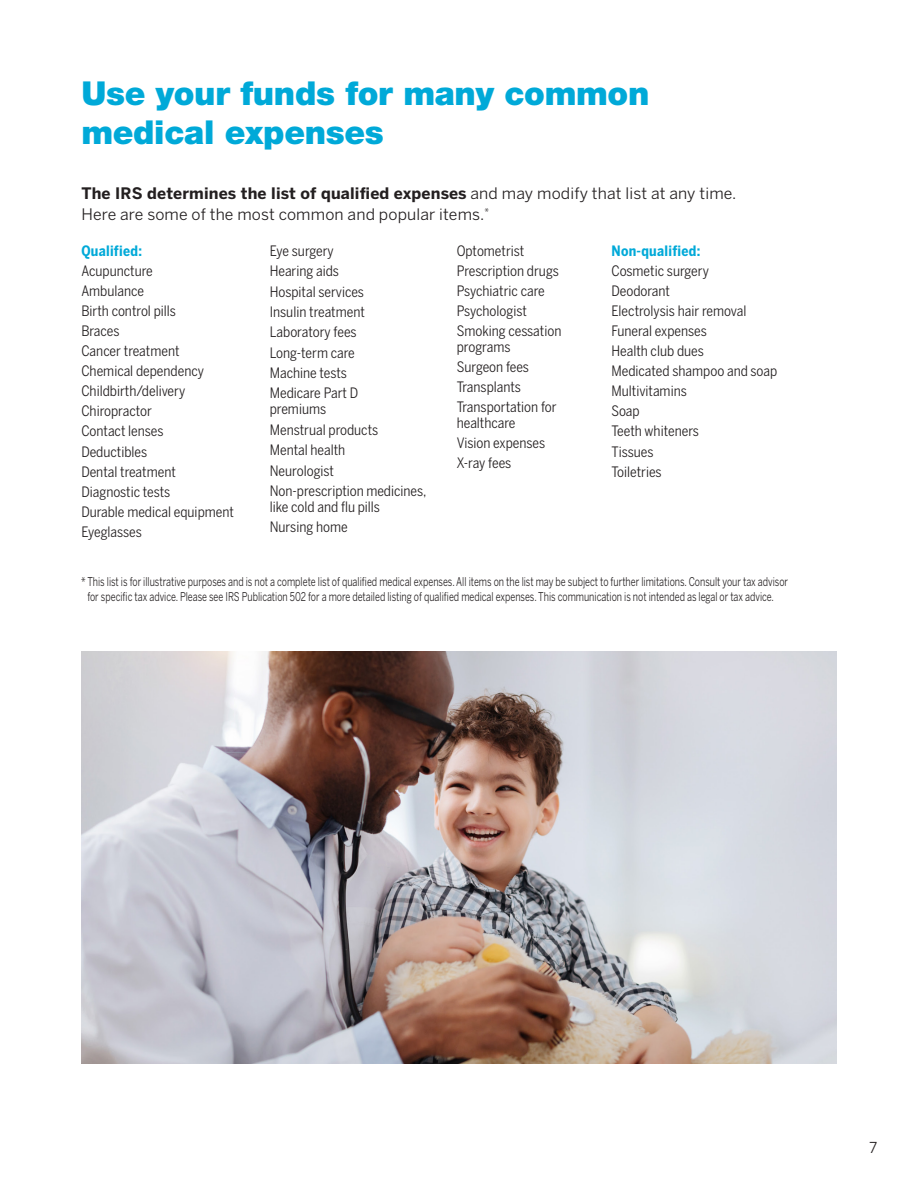
<style>
.page{position:relative;width:918px;height:1188px;background:#fff}
.page>*{position:absolute;margin:0;border:0;box-sizing:border-box;transform-origin:0 0}
.t1{font:900 33px/39px "Helvetica Neue LT Std";letter-spacing:-.01em;color:#00a9d8}
.t2{font:15.75px/21px "Benton Sans";letter-spacing:.01em;color:#231f20}
.t3{font:15px "Benton Sans";color:#231f20}
.BODY_TEXT_10_5_14{font:14.25px/16px "Benton Sans Cond";color:#231f20}
.BODY_TEXT_10_5_14-2{font:700 14.25px "Benton Sans Cond";letter-spacing:.02em;color:#00a9d8}
.LEGAL{font:12px/15px "Benton Sans";color:#231f20;scale:.75 1}
.s1{font-weight:700}
</style>
<div class="page">
<img style="left:82px;top:652px;width:755px;height:412px">
<p class="t1" style="left:81px;top:73px;width:570px">Use your funds for many common medical expenses</p>
<p class="t2" style="left:81px;top:183px;width:657px"><span class="s1">The IRS determines the list of qualified expenses</span> and may modify that list at any time.<br>Here are some of the most common and popular items.<sup>*</sup></p>
<p class="BODY_TEXT_10_5_14-2" style="left:81px;top:242px;width:62px">Qualified:</p>
<p class="BODY_TEXT_10_5_14" style="left:81px;top:263px;width:73px">Acupuncture</p>
<p class="BODY_TEXT_10_5_14" style="left:81px;top:283px;width:64px">Ambulance</p>
<p class="BODY_TEXT_10_5_14" style="left:81px;top:303px;width:96px">Birth control pills</p>
<p class="BODY_TEXT_10_5_14" style="left:81px;top:323px;width:40px">Braces</p>
<p class="BODY_TEXT_10_5_14" style="left:81px;top:343px;width:100px">Cancer treatment</p>
<p class="BODY_TEXT_10_5_14" style="left:81px;top:363px;width:124px">Chemical dependency</p>
<p class="BODY_TEXT_10_5_14" style="left:81px;top:383px;width:106px">Childbirth/delivery</p>
<p class="BODY_TEXT_10_5_14" style="left:81px;top:403px;width:72px">Chiropractor</p>
<p class="BODY_TEXT_10_5_14" style="left:81px;top:423px;width:84px">Contact lenses</p>
<p class="BODY_TEXT_10_5_14" style="left:81px;top:443px;width:67px">Deductibles</p>
<p class="BODY_TEXT_10_5_14" style="left:81px;top:463px;width:96px">Dental treatment</p>
<p class="BODY_TEXT_10_5_14" style="left:81px;top:483px;width:90px">Diagnostic tests</p>
<p class="BODY_TEXT_10_5_14" style="left:81px;top:503px;width:154px">Durable medical equipment</p>
<p class="BODY_TEXT_10_5_14" style="left:81px;top:524px;width:62px">Eyeglasses</p>
<p class="BODY_TEXT_10_5_14" style="left:457px;top:243px;width:69px">Optometrist</p>
<p class="BODY_TEXT_10_5_14" style="left:457px;top:263px;width:104px">Prescription drugs</p>
<p class="BODY_TEXT_10_5_14" style="left:457px;top:283px;width:89px">Psychiatric care</p>
<p class="BODY_TEXT_10_5_14" style="left:457px;top:303px;width:72px">Psychologist</p>
<p class="BODY_TEXT_10_5_14" style="left:457px;top:323px;width:106px">Smoking cessation programs</p>
<p class="BODY_TEXT_10_5_14" style="left:457px;top:359px;width:74px">Surgeon fees</p>
<p class="BODY_TEXT_10_5_14" style="left:457px;top:379px;width:66px">Transplants</p>
<p class="BODY_TEXT_10_5_14" style="left:457px;top:399px;width:101px">Transportation for healthcare</p>
<p class="BODY_TEXT_10_5_14" style="left:457px;top:435px;width:90px">Vision expenses</p>
<p class="BODY_TEXT_10_5_14" style="left:457px;top:455px;width:56px">X-ray fees</p>
<p class="BODY_TEXT_10_5_14-2" style="left:611px;top:242px;width:91px">Non-qualified:</p>
<p class="BODY_TEXT_10_5_14" style="left:611px;top:263px;width:99px">Cosmetic surgery</p>
<p class="BODY_TEXT_10_5_14" style="left:611px;top:283px;width:60px">Deodorant</p>
<p class="BODY_TEXT_10_5_14" style="left:611px;top:303px;width:136px">Electrolysis hair removal</p>
<p class="BODY_TEXT_10_5_14" style="left:611px;top:323px;width:97px">Funeral expenses</p>
<p class="BODY_TEXT_10_5_14" style="left:611px;top:343px;width:94px">Health club dues</p>
<p class="BODY_TEXT_10_5_14" style="left:611px;top:363px;width:167px">Medicated shampoo and soap</p>
<p class="BODY_TEXT_10_5_14" style="left:611px;top:383px;width:77px">Multivitamins</p>
<p class="BODY_TEXT_10_5_14" style="left:611px;top:403px;width:30px">Soap</p>
<p class="BODY_TEXT_10_5_14" style="left:611px;top:423px;width:89px">Teeth whiteners</p>
<p class="BODY_TEXT_10_5_14" style="left:611px;top:443px;width:44px">Tissues</p>
<p class="BODY_TEXT_10_5_14" style="left:611px;top:463px;width:52px">Toiletries</p>
<p class="BODY_TEXT_10_5_14" style="left:270px;top:243px;width:66px">Eye surgery</p>
<p class="BODY_TEXT_10_5_14" style="left:270px;top:263px;width:71px">Hearing aids</p>
<p class="BODY_TEXT_10_5_14" style="left:270px;top:283px;width:96px">Hospital services</p>
<p class="BODY_TEXT_10_5_14" style="left:270px;top:304px;width:97px">Insulin treatment</p>
<p class="BODY_TEXT_10_5_14" style="left:270px;top:324px;width:88px">Laboratory fees</p>
<p class="BODY_TEXT_10_5_14" style="left:270px;top:344px;width:87px">Long-term care</p>
<p class="BODY_TEXT_10_5_14" style="left:270px;top:365px;width:79px">Machine tests</p>
<p class="BODY_TEXT_10_5_14" style="left:270px;top:385px;width:90px">Medicare Part D premiums</p>
<p class="BODY_TEXT_10_5_14" style="left:270px;top:422px;width:110px">Menstrual products</p>
<p class="BODY_TEXT_10_5_14" style="left:270px;top:442px;width:77px">Mental health</p>
<p class="BODY_TEXT_10_5_14" style="left:270px;top:462px;width:66px">Neurologist</p>
<p class="BODY_TEXT_10_5_14" style="left:270px;top:483px;width:158px">Non-prescription medicines, like cold and flu pills</p>
<p class="BODY_TEXT_10_5_14" style="left:270px;top:519px;width:79px">Nursing home</p>
<p class="LEGAL" style="left:87px;top:574px;width:936px;text-indent:-6px">* This list is for illustrative purposes and is not a complete list of qualified medical expenses. All items on the list may be subject to further limitations. Consult your tax advisor for specific tax advice. Please see IRS Publication 502 for a more detailed listing of qualified medical expenses. This communication is not intended as legal or tax advice.</p>
<p class="t3" style="left:869px;top:1139px;width:10px">7</p>
</div>
